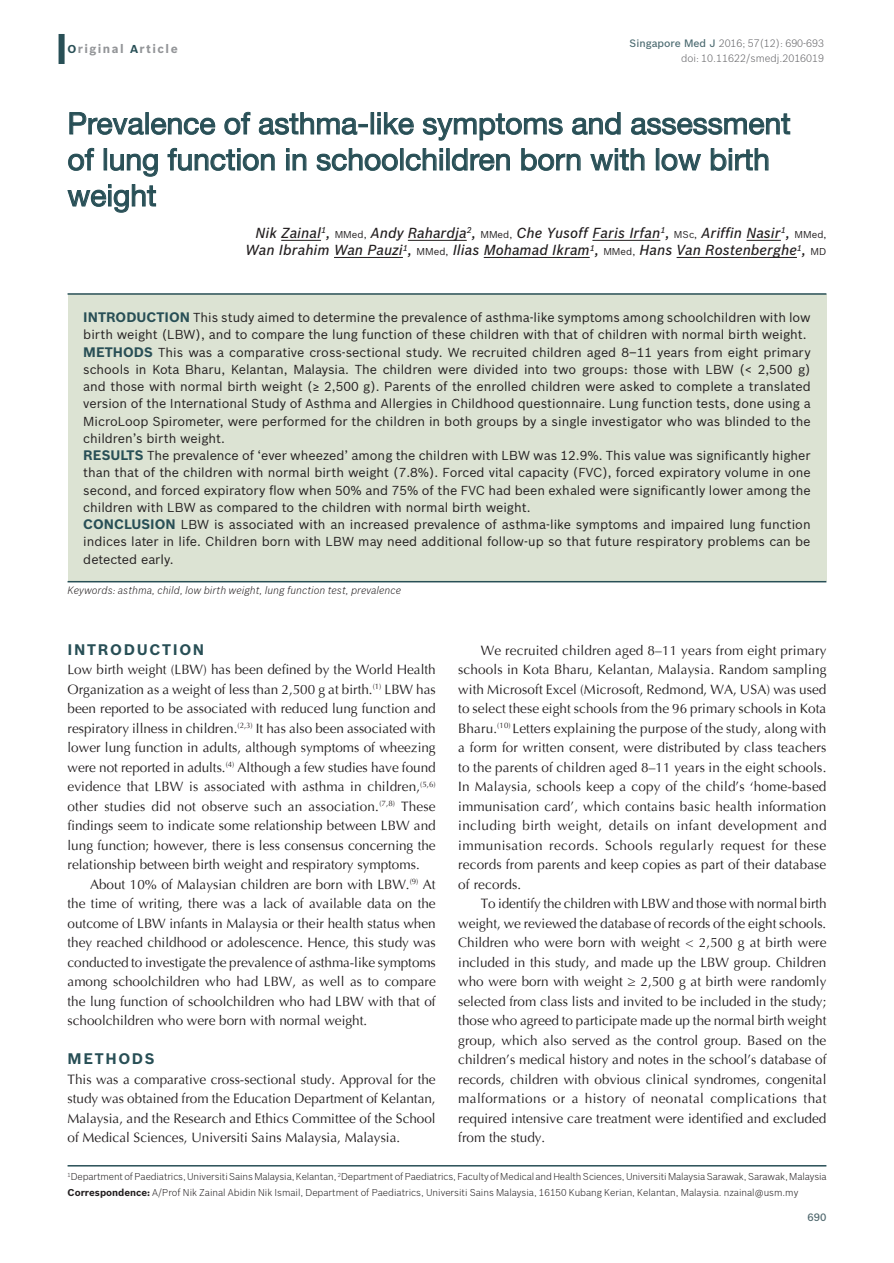
<style>
.page{position:relative;width:894px;height:1263px;background:#fff}
.page>*{position:absolute;margin:0;border:0;box-sizing:border-box;transform-origin:0 0}
.AT{font:30px/36px "Helvetica Neue";color:#284f56}
.t1{font:700 15px "Bosch Sans";letter-spacing:.11em;color:#284f56}
.AU{font:italic 500 14.25px/17.1px "Bosch Sans";color:#231f20;text-align:right}
.TX{font:13.5px/19.5px "Optima";color:#231f20;text-align:justify}
.TXFL{font:13.5px/19.5px "Optima";color:#231f20;text-align:justify}
.ABS{font:12.75px/17.2px "Bosch Sans";color:#231f20;text-align:justify}
.AH{font:700 12px "Bosch Sans";letter-spacing:.12em;color:#939598}
.KWD{font:italic 300 10.5px "Bosch Sans";color:#231f20}
.DOI{font:300 10.5px/15px "Bosch Sans";color:#636366;text-align:right}
.FOLIO{font:500 10.5px "Bosch Sans";color:#4f676d}
.AFF{font:300 9.75px "Bosch Sans";letter-spacing:-.01em;color:#231f20}
.ADD{font:300 9.75px "Bosch Sans";color:#231f20}
.s1{font-size:11.25px;color:#284f56}
.s2{font-weight:500;color:#4b6a70}
.s3{font-weight:400;font-style:normal;font-size:9.75px}
.s4{font-weight:700;font-size:13.5px;color:#284f56}
.s5{font-weight:700}
</style>
<div class="page">
<div style="left:58px;top:34px;width:7px;height:30px;background:#284f56"></div>
<hr style="left:68px;top:1165px;width:758px;height:1px;background:#284f56">
<hr style="left:281px;top:240px;width:40px;height:1px;background:#231f20">
<hr style="left:407px;top:240px;width:59px;height:1px;background:#231f20">
<hr style="left:592px;top:240px;width:68px;height:1px;background:#231f20">
<hr style="left:746px;top:240px;width:34px;height:1px;background:#231f20">
<hr style="left:334px;top:257px;width:69px;height:1px;background:#231f20">
<hr style="left:483px;top:257px;width:106px;height:1px;background:#231f20">
<hr style="left:676px;top:257px;width:120px;height:1px;background:#231f20">
<svg style="left:69px;top:112px;width:75px;height:23px"></svg>
<div style="left:145px;top:112px;width:4px;height:22px;border:1px solid #284f56"></div>
<svg style="left:151px;top:117px;width:64px;height:18px"></svg>
<svg style="left:224px;top:112px;width:26px;height:23px"></svg>
<svg style="left:258px;top:112px;width:110px;height:23px"></svg>
<div style="left:370px;top:112px;width:4px;height:22px;border:1px solid #284f56"></div>
<svg style="left:377px;top:112px;width:37px;height:23px"></svg>
<svg style="left:422px;top:113px;width:141px;height:28px"></svg>
<svg style="left:572px;top:112px;width:48px;height:23px"></svg>
<svg style="left:631px;top:113px;width:159px;height:22px"></svg>
<svg style="left:68px;top:148px;width:26px;height:23px"></svg>
<div style="left:104px;top:148px;width:3px;height:22px;border:1px solid #284f56"></div>
<svg style="left:110px;top:153px;width:48px;height:24px"></svg>
<svg style="left:167px;top:148px;width:108px;height:23px"></svg>
<svg style="left:286px;top:148px;width:20px;height:23px"></svg>
<svg style="left:316px;top:148px;width:82px;height:23px"></svg>
<div style="left:400px;top:148px;width:3px;height:22px;border:1px solid #284f56"></div>
<svg style="left:405px;top:148px;width:38px;height:23px"></svg>
<div style="left:439px;top:154px;width:4px;height:16px;border:1px solid #284f56"></div>
<div style="left:446px;top:148px;width:3px;height:22px;border:1px solid #284f56"></div>
<svg style="left:451px;top:148px;width:59px;height:23px"></svg>
<svg style="left:521px;top:148px;width:59px;height:23px"></svg>
<svg style="left:590px;top:148px;width:54px;height:23px"></svg>
<div style="left:655px;top:148px;width:4px;height:22px;border:1px solid #284f56"></div>
<svg style="left:661px;top:153px;width:40px;height:18px"></svg>
<svg style="left:710px;top:148px;width:58px;height:23px"></svg>
<svg style="left:67px;top:184px;width:89px;height:29px"></svg>
<div style="left:68px;top:294px;width:758px;height:287px;background:#dce3d3"></div>
<hr style="left:68px;top:293px;width:758px;height:2px;background:#284f56">
<hr style="left:68px;top:581px;width:758px;height:1px;background:#284f56">
<p class="AH" style="left:68px;top:42px;width:112px"><span class="s1">O</span>riginal <span class="s1">A</span>rticle</p>
<p class="DOI" style="left:629px;top:35px;width:196px"><span class="s2">Singapore Med J</span> 2016; 57(12): 690-693 doi: 10.11622/smedj.2016019</p>
<p class="AT" style="left:68px;top:105px;width:724px">Prevalence of asthma-like symptoms and assessment of lung function in schoolchildren born with low birth weight</p>
<p class="AU" style="left:245px;top:224px;width:582px">Nik Zainal<sup>1</sup>, <span class="s3">MMed,</span> Andy Rahardja<sup>2</sup>, <span class="s3">MMed,</span> Che Yusoff Faris Irfan<sup>1</sup>, <span class="s3">MSc,</span> Ariffin Nasir<sup>1</sup>, <span class="s3">MMed,<br></span>Wan Ibrahim Wan Pauzi<sup>1</sup>, <span class="s3">MMed,</span> Ilias Mohamad Ikram<sup>1</sup>, <span class="s3">MMed,</span> Hans Van Rostenberghe<sup>1</sup>, <span class="s3">MD</span></p>
<p class="ABS" style="left:83px;top:309px;width:728px"><span class="s4">INTRODUCTION</span> This study aimed to determine the prevalence of asthma-like symptoms among schoolchildren with low birth weight (LBW), and to compare the lung function of these children with that of children with normal birth weight.</p>
<p class="ABS" style="left:83px;top:343px;width:728px"><span class="s4">METHODS</span> This was a comparative cross-sectional study. We recruited children aged 8–11 years from eight primary schools in Kota Bharu, Kelantan, Malaysia. The children were divided into two groups: those with LBW (&lt; 2,500 g) and those with normal birth weight (≥ 2,500 g). Parents of the enrolled children were asked to complete a translated version of the International Study of Asthma and Allergies in Childhood questionnaire. Lung function tests, done using a MicroLoop Spirometer, were performed for the children in both groups by a single investigator who was blinded to the children’s birth weight.</p>
<p class="ABS" style="left:83px;top:447px;width:728px"><span class="s4">RESULTS</span> The prevalence of ‘ever wheezed’ among the children with LBW was 12.9%. This value was significantly higher than that of the children with normal birth weight (7.8%). Forced vital capacity (FVC), forced expiratory volume in one second, and forced expiratory flow when 50% and 75% of the FVC had been exhaled were significantly lower among the children with LBW as compared to the children with normal birth weight.</p>
<p class="ABS" style="left:83px;top:516px;width:728px"><span class="s4">CONCLUSION</span> LBW is associated with an increased prevalence of asthma-like symptoms and impaired lung function indices later in life. Children born with LBW may need additional follow-up so that future respiratory problems can be detected early.</p>
<p class="KWD" style="left:68px;top:584px;width:335px">Keywords: asthma, child, low birth weight, lung function test, prevalence</p>
<h1 class="t1" style="left:68px;top:640px;width:138px">INTRODUCTION</h1>
<p class="TXFL" style="left:68px;top:660px;width:369px">Low birth weight (LBW) has been defined by the World Health Organization as a weight of less than 2,500 g at birth.<sup>(1)</sup> LBW has been reported to be associated with reduced lung function and respiratory illness in children.<sup>(2,3)</sup> It has also been associated with lower lung function in adults, although symptoms of wheezing were not reported in adults.<sup>(4)</sup> Although a few studies have found evidence that LBW is associated with asthma in children,<sup>(5,6) </sup>other studies did not observe such an association.<sup>(7,8)</sup> These findings seem to indicate some relationship between LBW and lung function; however, there is less consensus concerning the relationship between birth weight and respiratory symptoms.</p>
<p class="TX" style="left:68px;top:874px;width:369px;text-indent:22px">About 10% of Malaysian children are born with LBW.<sup>(9)</sup> At the time of writing, there was a lack of available data on the outcome of LBW infants in Malaysia or their health status when they reached childhood or adolescence. Hence, this study was conducted to investigate the prevalence of asthma-like symptoms among schoolchildren who had LBW, as well as to compare the lung function of schoolchildren who had LBW with that of schoolchildren who were born with normal weight.</p>
<h1 class="t1" style="left:68px;top:1049px;width:89px">METHODS</h1>
<p class="TXFL" style="left:68px;top:1069px;width:369px">This was a comparative cross-sectional study. Approval for the study was obtained from the Education Department of Kelantan, Malaysia, and the Research and Ethics Committee of the School of Medical Sciences, Universiti Sains Malaysia, Malaysia.</p>
<p class="TX" style="left:458px;top:640px;width:369px;text-indent:22px">We recruited children aged 8–11 years from eight primary schools in Kota Bharu, Kelantan, Malaysia. Random sampling with Microsoft Excel (Microsoft, Redmond, WA, USA) was used to select these eight schools from the 96 primary schools in Kota Bharu.<sup>(10)</sup> Letters explaining the purpose of the study, along with a form for written consent, were distributed by class teachers to the parents of children aged 8–11 years in the eight schools.<br>In Malaysia, schools keep a copy of the child’s ‘home-based immunisation card’, which contains basic health information including birth weight, details on infant development and immunisation records. Schools regularly request for these records from parents and keep copies as part of their database of records.</p>
<p class="TX" style="left:458px;top:894px;width:369px;text-indent:22px">To identify the children with LBW and those with normal birth weight, we reviewed the database of records of the eight schools.<br>Children who were born with weight &lt; 2,500 g at birth were included in this study, and made up the LBW group. Children who were born with weight ≥ 2,500 g at birth were randomly selected from class lists and invited to be included in the study; those who agreed to participate made up the normal birth weight group, which also served as the control group. Based on the children’s medical history and notes in the school’s database of records, children with obvious clinical syndromes, congenital malformations or a history of neonatal complications that required intensive care treatment were identified and excluded from the study.</p>
<p class="AFF" style="left:68px;top:1170px;width:760px"><sup>1</sup>Department of Paediatrics, Universiti Sains Malaysia, Kelantan, <sup>2</sup>Department of Paediatrics, Faculty of Medical and Health Sciences, Universiti Malaysia Sarawak, Sarawak, Malaysia</p>
<p class="ADD" style="left:68px;top:1186px;width:732px"><span class="s5">Correspondence:</span> A/Prof Nik Zainal Abidin Nik Ismail, Department of Paediatrics, Universiti Sains Malaysia, 16150 Kubang Kerian, Kelantan, Malaysia. nzainal@usm.my</p>
<p class="FOLIO" style="left:807px;top:1211px;width:20px">690</p>
</div>
